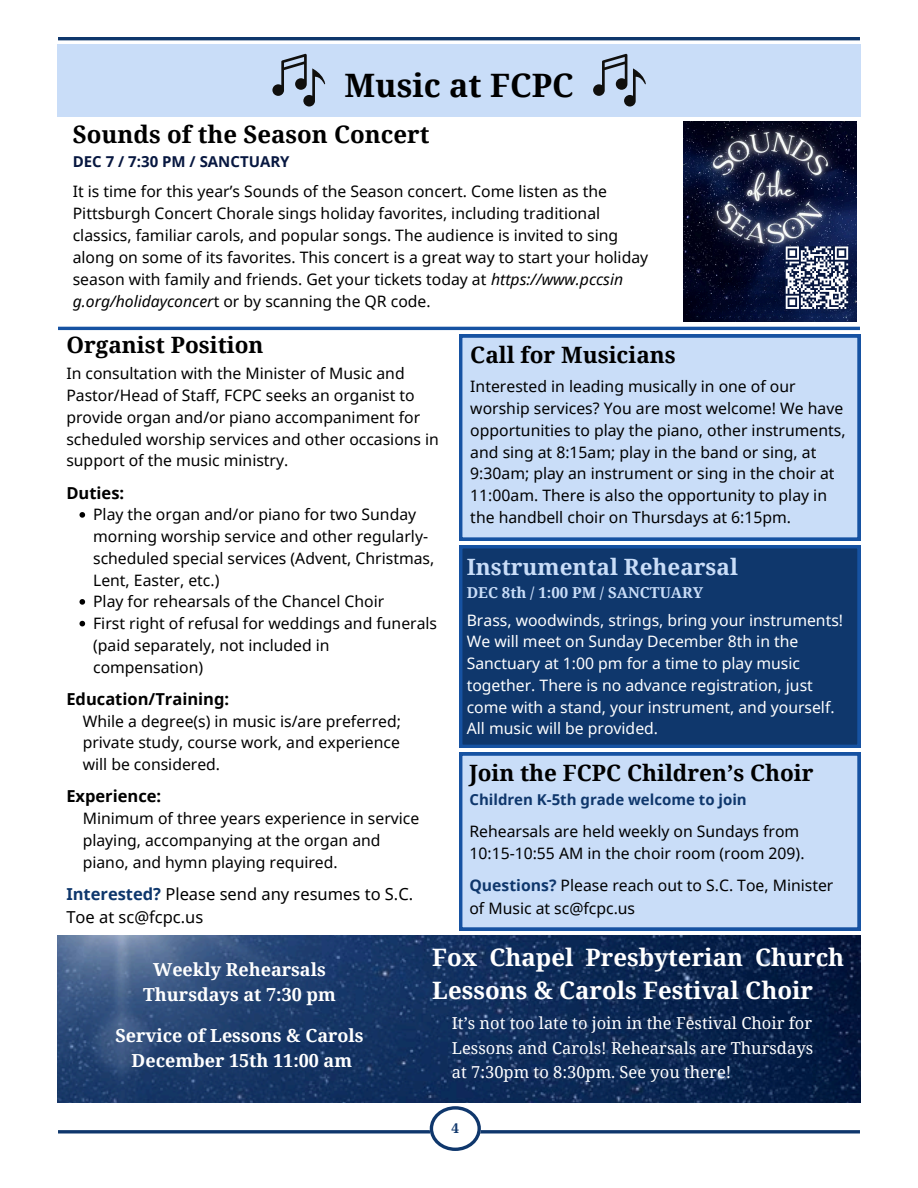
<style>
.page{position:relative;width:918px;height:1188px;background:#fff}
.page>*{position:absolute;margin:0;border:0;box-sizing:border-box;transform-origin:0 0}
.t1{font:700 32.25px "Noto Serif";color:#000}
.t2{font:700 24px/32.7px "Noto Serif";color:#fff}
.t3{font:700 24px "Noto Serif";color:#000}
.t4{font:700 22.5px "Noto Serif";color:#000}
.t5{font:700 22.5px "Noto Serif";color:#c9ddf8}
.t6{font:700 18px/25px "Noto Serif";color:#fff;text-align:center}
.t7{font:16.5px/24.8px "Noto Serif";color:#fff;text-align:justify}
.t8{font:16.5px/22.8px "Noto Sans";color:#000}
.t9{font:700 16.5px "Noto Sans";color:#000}
.t10{font:15.75px/21.8px "Noto Sans";color:#000}
.t11{font:15.75px/21.8px "Noto Sans";color:#fff}
.t12{font:700 15px "Noto Sans";color:#0f376c}
.t13{font:700 15px "Noto Serif";color:#c9ddf8}
.t14{font:700 15px "Noto Sans";color:#071740}
.t15{font:700 13.5px "Noto Serif";color:#0f376c}
.s1{font-style:italic}
.s2{font-weight:700;color:#0f376c}
</style>
<div class="page">
<svg style="left:58px;top:1130px;width:802px;height:4px;background:#345582"></svg>
<svg style="left:430px;top:1106px;width:50px;height:45px"></svg>
<hr style="left:58px;top:37px;width:802px;height:3px;background:#0f376c">
<div style="left:459px;top:752px;width:402px;height:178px;background:#c9ddf8"></div>
<svg style="left:80px;top:512px;width:5px;height:6px"></svg>
<svg style="left:80px;top:599px;width:5px;height:6px"></svg>
<svg style="left:80px;top:621px;width:5px;height:5px"></svg>
<div style="left:57px;top:45px;width:803px;height:72px;background:#c9ddf8"></div>
<svg style="left:593px;top:54px;width:53px;height:53px"></svg>
<svg style="left:272px;top:54px;width:53px;height:53px"></svg>
<hr style="left:58px;top:327px;width:802px;height:3px;background:#1652a2">
<div style="left:459px;top:334px;width:402px;height:206px;background:#c9ddf8"></div>
<div style="left:459px;top:545px;width:402px;height:203px;background:#0f376c"></div>
<img style="left:57px;top:935px;width:804px;height:168px">
<img style="left:684px;top:121px;width:172px;height:201px">
<svg style="left:786px;top:246px;width:62px;height:63px"></svg>
<p class="t1" style="left:345px;top:62px;width:231px">Music at FCPC</p>
<h3 class="t3" style="left:73px;top:118px;width:358px">Sounds of the Season Concert</h3>
<h3 class="t14" style="left:73px;top:151px;width:218px">DEC 7 / 7:30 PM / SANCTUARY</h3>
<h2 class="t10" style="left:73px;top:180px;width:577px">It is time for this year’s Sounds of the Season concert. Come listen as the Pittsburgh Concert Chorale sings holiday favorites, including traditional classics, familiar carols, and popular songs. The audience is invited to sing along on some of its favorites. This concert is a great way to start your holiday season with family and friends. Get your tickets today at <span class="s1">https://www.pccsin g.org/holidayconcer</span>t or by scanning the QR code.</h2>
<h1 class="t4" style="left:66px;top:329px;width:199px">Organist Position</h1>
<p class="t10" style="left:66px;top:362px;width:374px">In consultation with the Minister of Music and Pastor/Head of Staff, FCPC seeks an organist to provide organ and/or piano accompaniment for scheduled worship services and other occasions in support of the music ministry.</p>
<p class="t9" style="left:66px;top:481px;width:59px">Duties:</p>
<p class="t10" style="left:93px;top:503px;width:343px">Play the organ and/or piano for two Sunday morning worship service and other regularly&shy;scheduled special services (Advent, Christmas, Lent, Easter, etc.)</p>
<p class="t10" style="left:93px;top:590px;width:293px">Play for rehearsals of the Chancel Choir</p>
<p class="t10" style="left:93px;top:612px;width:346px">First right of refusal for weddings and funerals (paid separately, not included in compensation)</p>
<p class="t9" style="left:66px;top:687px;width:164px">Education/Training:</p>
<p class="t10" style="left:83px;top:710px;width:320px">While a degree(s) in music is/are preferred;</p>
<p class="t10" style="left:83px;top:731px;width:319px">private study, course work, and experience</p>
<p class="t10" style="left:83px;top:753px;width:139px">will be considered.</p>
<p class="t9" style="left:66px;top:785px;width:96px">Experience:</p>
<p class="t10" style="left:83px;top:807px;width:338px">Minimum of three years experience in service</p>
<p class="t10" style="left:83px;top:829px;width:299px">playing, accompanying at the organ and</p>
<p class="t10" style="left:83px;top:851px;width:256px">piano, and hymn playing required.</p>
<p class="t8" style="left:66px;top:882px;width:348px"><span class="s2">Interested?</span> Please send any resumes to S.C.<br>Toe at sc@fcpc.us</p>
<p class="t4" style="left:470px;top:339px;width:207px">Call for Musicians</p>
<h2 class="t10" style="left:470px;top:375px;width:377px">Interested in leading musically in one of our worship services? You are most welcome! We have opportunities to play the piano, other instruments, and sing at 8:15am; play in the band or sing, at 9:30am; play an instrument or sing in the choir at 11:00am. There is also the opportunity to play in the handbell choir on Thursdays at 6:15pm.</h2>
<p class="t5" style="left:467px;top:551px;width:273px">Instrumental Rehearsal</p>
<p class="t13" style="left:467px;top:582px;width:238px">DEC 8th / 1:00 PM / SANCTUARY</p>
<h2 class="t11" style="left:467px;top:609px;width:378px">Brass, woodwinds, strings, bring your instruments!<br>We will meet on Sunday December 8th in the Sanctuary at 1:00 pm for a time to play music together. There is no advance registration, just come with a stand, your instrument, and yourself.<br>All music will be provided.</h2>
<p class="t4" style="left:469px;top:757px;width:346px">Join the FCPC Children’s Choir</p>
<p class="t12" style="left:469px;top:789px;width:279px">Children K-5th grade welcome to join</p>
<p class="t10" style="left:469px;top:819px;width:337px;line-height:22.5px">Rehearsals are held weekly on Sundays from<br>10:15-10:55 AM in the choir room (room 209).</p>
<p class="t10" style="left:469px;top:874px;width:366px;line-height:22.5px"><span class="s2">Questions?</span> Please reach out to S.C. Toe, Minister of Music at sc@fcpc.us</p>
<p class="t6" style="left:143px;top:956px;width:194px">Weekly Rehearsals<br>Thursdays at 7:30 pm</p>
<p class="t6" style="left:115px;top:1022px;width:250px">Service of Lessons &amp; Carols<br>December 15th 11:00 am</p>
<p class="t2" style="left:432px;top:940px;width:413px">Fox Chapel Presbyterian Church<br>Lessons &amp; Carols Festival Choir</p>
<p class="t7" style="left:452px;top:1010px;width:363px">It’s not too late to join in the Festival Choir for Lessons and Carols! Rehearsals are Thursdays at 7:30pm to 8:30pm. See you there!</p>
<p class="t15" style="left:452px;top:1119px;width:9px">4</p>
</div>
